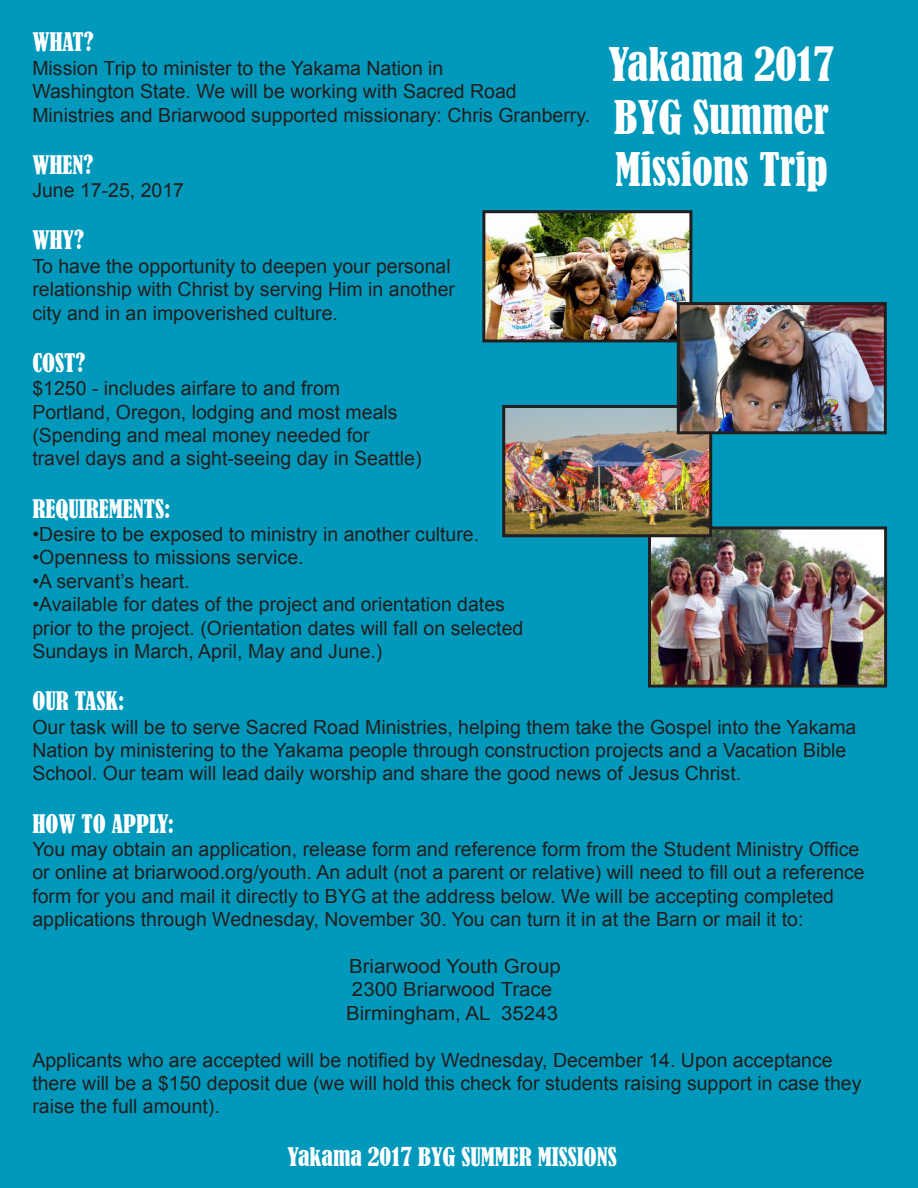
<style>
.page{position:relative;width:918px;height:1188px;background:#09b}
.page>*{position:absolute;margin:0;border:0;box-sizing:border-box;transform-origin:0 0}
.t1{font:condensed 43.5px "Bernard";color:#fff}
.t2{font:condensed 24px "Bernard";color:#fff}
.t3{font:19.5px/23.4px "Arial";color:#231f20}
.t4{font:19.5px "Arial";color:#231f20;scale:1.05 1}
</style>
<div class="page">
<img style="left:652px;top:530px;width:231px;height:154px">
<div style="left:648px;top:526px;width:239px;height:162px;border:3px solid #231f20"></div>
<img style="left:486px;top:214px;width:202px;height:124px">
<div style="left:482px;top:210px;width:210px;height:132px;border:3px solid #231f20"></div>
<img style="left:506px;top:409px;width:202px;height:124px">
<div style="left:502px;top:405px;width:210px;height:132px;border:3px solid #231f20"></div>
<img style="left:681px;top:306px;width:202px;height:124px">
<div style="left:677px;top:302px;width:210px;height:132px;border:3px solid #231f20"></div>
<p class="t2" style="left:32px;top:28px;width:63px">WHAT?</p>
<p class="t3" style="left:32px;top:56px;width:413px">Mission Trip to minister to the Yakama Nation in</p>
<p class="t3" style="left:32px;top:80px;width:486px">Washington State. We will be working with Sacred Road</p>
<p class="t3" style="left:32px;top:103px;width:559px">Ministries and Briarwood supported missionary: Chris Granberry.</p>
<p class="t2" style="left:32px;top:151px;width:63px">WHEN?</p>
<p class="t3" style="left:32px;top:179px;width:153px">June 17-25, 2017</p>
<p class="t2" style="left:32px;top:226px;width:53px">WHY?</p>
<p class="t3" style="left:32px;top:254px;width:420px">To have the opportunity to deepen your personal</p>
<p class="t3" style="left:32px;top:278px;width:424px">relationship with Christ by serving Him in another</p>
<p class="t3" style="left:32px;top:301px;width:307px">city and in an impoverished culture.</p>
<p class="t2" style="left:32px;top:349px;width:55px">COST?</p>
<p class="t3" style="left:32px;top:377px;width:309px">$1250 - includes airfare to and from</p>
<p class="t3" style="left:32px;top:400px;width:367px">Portland, Oregon, lodging and most meals</p>
<p class="t3" style="left:32px;top:424px;width:339px">(Spending and meal money needed for</p>
<p class="t3" style="left:32px;top:447px;width:391px">travel days and a sight-seeing day in Seattle)</p>
<p class="t2" style="left:32px;top:494px;width:140px">REQUIREMENTS:</p>
<p class="t3" style="left:32px;top:523px;width:448px">•Desire to be exposed to ministry in another culture.</p>
<p class="t3" style="left:32px;top:546px;width:273px">•Openness to missions service.</p>
<p class="t3" style="left:32px;top:569px;width:159px">•A servant’s heart.</p>
<p class="t3" style="left:32px;top:593px;width:474px">•Available for dates of the project and orientation dates</p>
<p class="t3" style="left:32px;top:616px;width:492px">prior to the project. (Orientation dates will fall on selected</p>
<p class="t3" style="left:32px;top:640px;width:352px">Sundays in March, April, May and June.)</p>
<p class="t2" style="left:32px;top:687px;width:94px">OUR TASK:</p>
<p class="t3" style="left:32px;top:715px;width:826px">Our task will be to serve Sacred Road Ministries, helping them take the Gospel into the Yakama<br>Nation by ministering to the Yakama people through construction projects and a Vacation Bible<br>School. Our team will lead daily worship and share the good news of Jesus Christ.</p>
<p class="t2" style="left:32px;top:809px;width:143px">HOW TO APPLY:</p>
<p class="t3" style="left:32px;top:838px;width:834px">You may obtain an application, release form and reference form from the Student Ministry Office or online at briarwood.org/youth. An adult (not a parent or relative) will need to fill out a reference form for you and mail it directly to BYG at the address below. We will be accepting completed applications through Wednesday, November 30. You can turn it in at the Barn or mail it to:</p>
<p class="t4" style="left:349px;top:953px;width:203px">Briarwood Youth Group</p>
<p class="t4" style="left:352px;top:977px;width:192px">2300 Briarwood Trace</p>
<p class="t4" style="left:346px;top:1000px;width:203px">Birmingham, AL 35243</p>
<p class="t3" style="left:32px;top:1048px;width:831px">Applicants who are accepted will be notified by Wednesday, December 14. Upon acceptance there will be a $150 deposit due (we will hold this check for students raising support in case they raise the full amount).</p>
<p class="t2" style="left:287px;top:1142px;width:331px">Yakama 2017 BYG SUMMER MISSIONS</p>
<p class="t1" style="left:609px;top:39px;width:227px">Yakama 2017</p>
<p class="t1" style="left:614px;top:92px;width:216px">BYG Summer</p>
<p class="t1" style="left:615px;top:144px;width:214px">Missions Trip</p>
</div>
